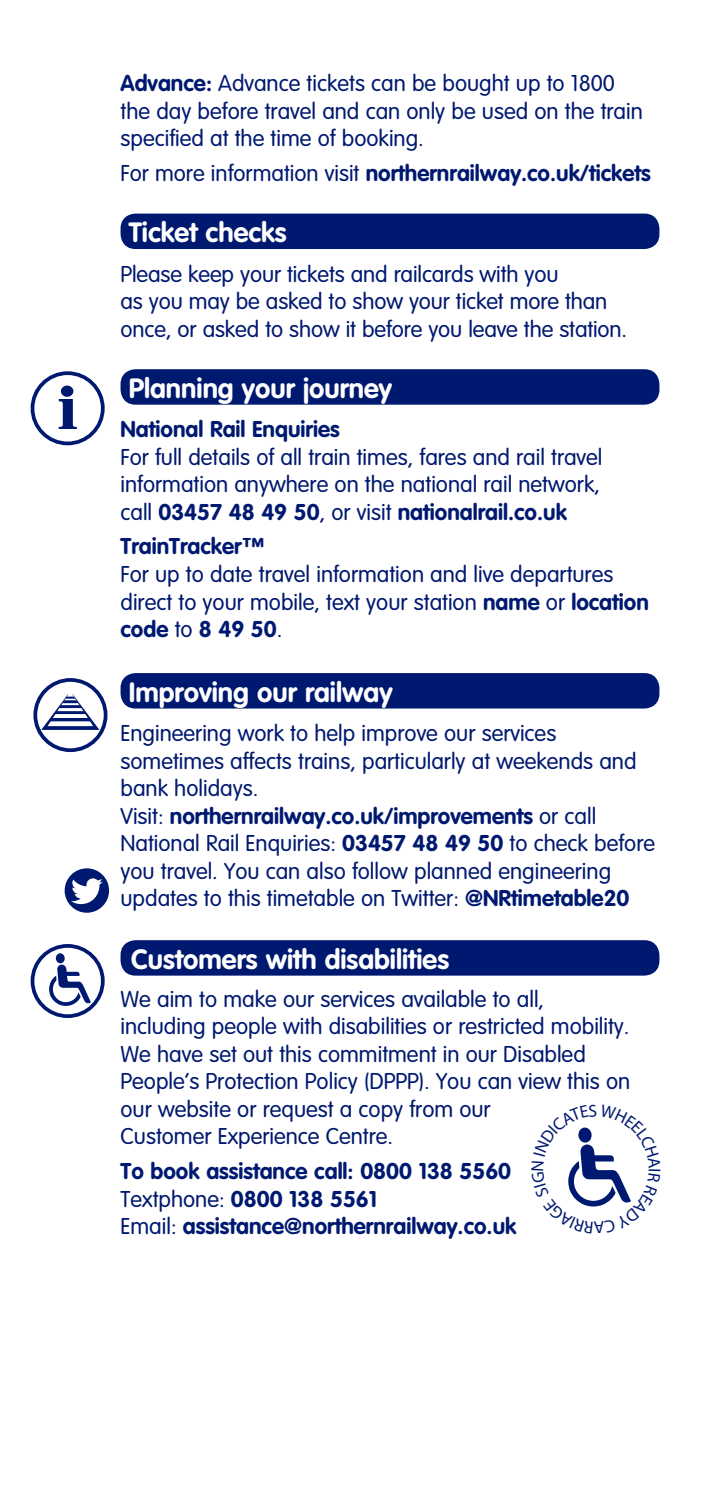
<style>
.page{position:relative;width:702px;height:1489px;background:#fff}
.page>*{position:absolute;margin:0;border:0;box-sizing:border-box;transform-origin:0 0}
.t1{font:700 27.5px "VAG Rounded";color:#fff}
.t2{font:300 22.5px/27.5px "VAG Rounded";color:#001970}
.t3{font:700 22.5px/27.5px "VAG Rounded";color:#001970}
.s1{font-weight:700}
.s2{font-weight:300}
</style>
<div class="page">
<div style="left:31px;top:371px;width:74px;height:74px;border:4px solid #001970;border-radius:50%"></div>
<svg style="left:59px;top:385px;width:18px;height:44px"></svg>
<div style="left:120px;top:213px;width:539px;height:36px;background:#001970;border-radius:15px"></div>
<div style="left:120px;top:369px;width:539px;height:35px;background:#001970;border-radius:15px"></div>
<div style="left:120px;top:673px;width:539px;height:35px;background:#001970;border-radius:15px"></div>
<div style="left:120px;top:940px;width:539px;height:35px;background:#001970;border-radius:15px"></div>
<svg style="left:32px;top:945px;width:71px;height:71px"></svg>
<div style="left:31px;top:944px;width:74px;height:73px;border:4px solid #001970;border-radius:50%"></div>
<svg style="left:49px;top:953px;width:42px;height:52px"></svg>
<svg style="left:35px;top:680px;width:71px;height:70px"></svg>
<div style="left:33px;top:678px;width:74px;height:74px;border:4px solid #001970;border-radius:50%"></div>
<svg style="left:41px;top:694px;width:58px;height:36px"></svg>
<div style="left:66px;top:869px;width:42px;height:42px;background:#001970;border-radius:50%"></div>
<div style="left:65px;top:868px;width:44px;height:44px;border:2px solid #001970;border-radius:50%"></div>
<svg style="left:71px;top:878px;width:32px;height:26px"></svg>
<svg style="left:568px;top:1127px;width:63px;height:80px"></svg>
<p class="t2" style="left:120px;top:70px;width:524px"><span class="s1">Advance:</span> Advance tickets can be bought up to 1800 the day before travel and can only be used on the train specified at the time of booking.</p>
<p class="t3" style="left:120px;top:159px;width:531px"><span class="s2">For more information visit</span> northernrailway.co.uk/tickets</p>
<p class="t1" style="left:129px;top:216px;width:159px">Ticket checks</p>
<p class="t2" style="left:120px;top:260px;width:508px">Please keep your tickets and railcards with you<br>as you may be asked to show your ticket more than once, or asked to show it before you leave the station.</p>
<p class="t1" style="left:129px;top:372px;width:265px">Planning your journey</p>
<p class="t3" style="left:120px;top:415px;width:221px">National Rail Enquiries</p>
<p class="t2" style="left:120px;top:443px;width:483px;text-align:justify">For full details of all train times, fares and rail travel information anywhere on the national rail network, call <span class="s1">03457 48 49 50</span>, or visit <span class="s1">nationalrail.co.uk</span></p>
<p class="t3" style="left:120px;top:532px;width:145px">TrainTracker™</p>
<p class="t2" style="left:120px;top:560px;width:530px">For up to date travel information and live departures direct to your mobile, text your station <span class="s1">name</span> or <span class="s1">location code</span> to <span class="s1">8 49 50</span>.</p>
<p class="t1" style="left:129px;top:675px;width:265px">Improving our railway</p>
<p class="t2" style="left:120px;top:719px;width:536px">Engineering work to help improve our services sometimes affects trains, particularly at weekends and bank holidays.<br>Visit: <span class="s1">northernrailway.co.uk/improvements</span> or call National Rail Enquiries: <span class="s1">03457 48 49 50</span> to check before you travel. You can also follow planned engineering updates to this timetable on Twitter: <span class="s1">@NRtimetable20</span></p>
<p class="t1" style="left:131px;top:942px;width:319px">Customers with disabilities</p>
<p class="t2" style="left:120px;top:985px;width:511px">We aim to make our services available to all, including people with disabilities or restricted mobility.<br>We have set out this commitment in our Disabled People’s Protection Policy (DPPP). You can view this on our website or request a copy from our<br>Customer Experience Centre.</p>
<p class="t3" style="left:120px;top:1157px;width:397px">To book assistance call: 0800 138 5560<br><span class="s2">Textphone:</span> 0800 138 5561<br><span class="s2">Email:</span> assistance@northernrailway.co.uk</p>
</div>
